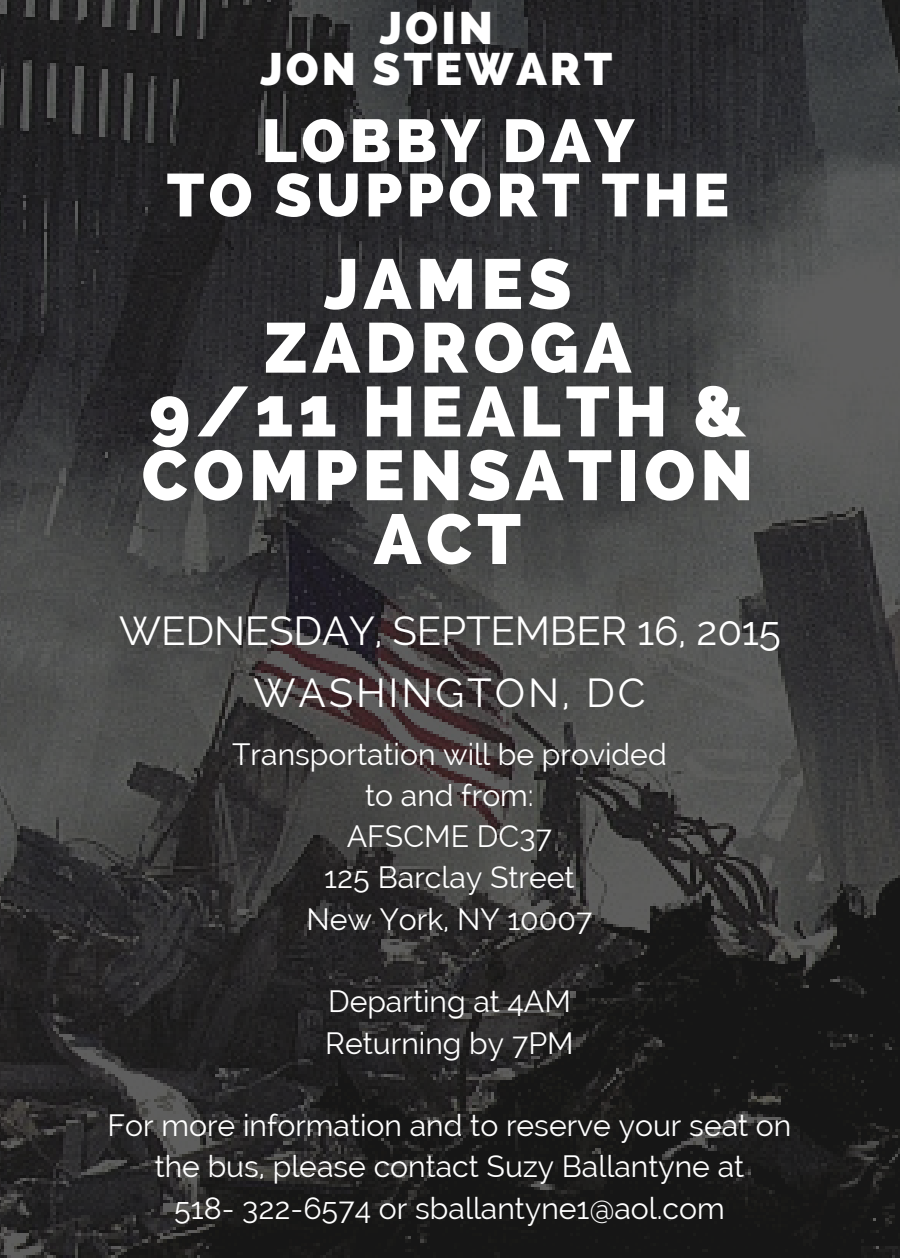
<style>
.page{position:relative;width:900px;height:1258px;background:#fff}
.page>*{position:absolute;margin:0;border:0;box-sizing:border-box;transform-origin:0 0}
.t1{font:800 70.5px/63.8px "Raleway";letter-spacing:.07em;color:#fff;text-align:center}
.t2{font:800 60.5px/54.5px "Raleway";letter-spacing:.07em;color:#fff;text-align:center}
.t3{font:800 45.25px/41.2px "Raleway";letter-spacing:.07em;color:#fff;text-align:center}
.t4{font:40.25px "Raleway";letter-spacing:-.005em;color:#fff}
.t5{font:40.25px "Raleway";letter-spacing:.07em;color:#fff}
.t6{font:30.25px/41.2px "Raleway";color:#fff;text-align:center}
</style>
<div class="page">
<img style="left:0;top:0;width:900px;height:1258px">
<h3 class="t3" style="left:260px;top:7px;width:354px">JOIN<br>JON STEWART</h3>
<h2 class="t2" style="left:167px;top:113px;width:564px">LOBBY DAY<br>TO SUPPORT THE</h2>
<h1 class="t1" style="left:142px;top:252px;width:613px">JAMES<br>ZADROGA<br>9/11 HEALTH &amp;<br>COMPENSATION<br>ACT</h1>
<h3 class="t4" style="left:119px;top:607px;width:663px">WEDNESDAY, SEPTEMBER 16, 2015</h3>
<h3 class="t5" style="left:254px;top:669px;width:393px">WASHINGTON, DC</h3>
<p class="t6" style="left:232px;top:733px;width:436px">Transportation will be provided to and from:<br>AFSCME DC37<br>125 Barclay Street<br>New York, NY 10007</p>
<p class="t6" style="left:325px;top:981px;width:250px;text-align:left">Departing at 4AM<br>Returning by 7PM</p>
<p class="t6" style="left:108px;top:1104px;width:685px">For more information and to reserve your seat on the bus, please contact Suzy Ballantyne at<br>518- 322-6574 or sballantyne1@aol.com</p>
</div>
